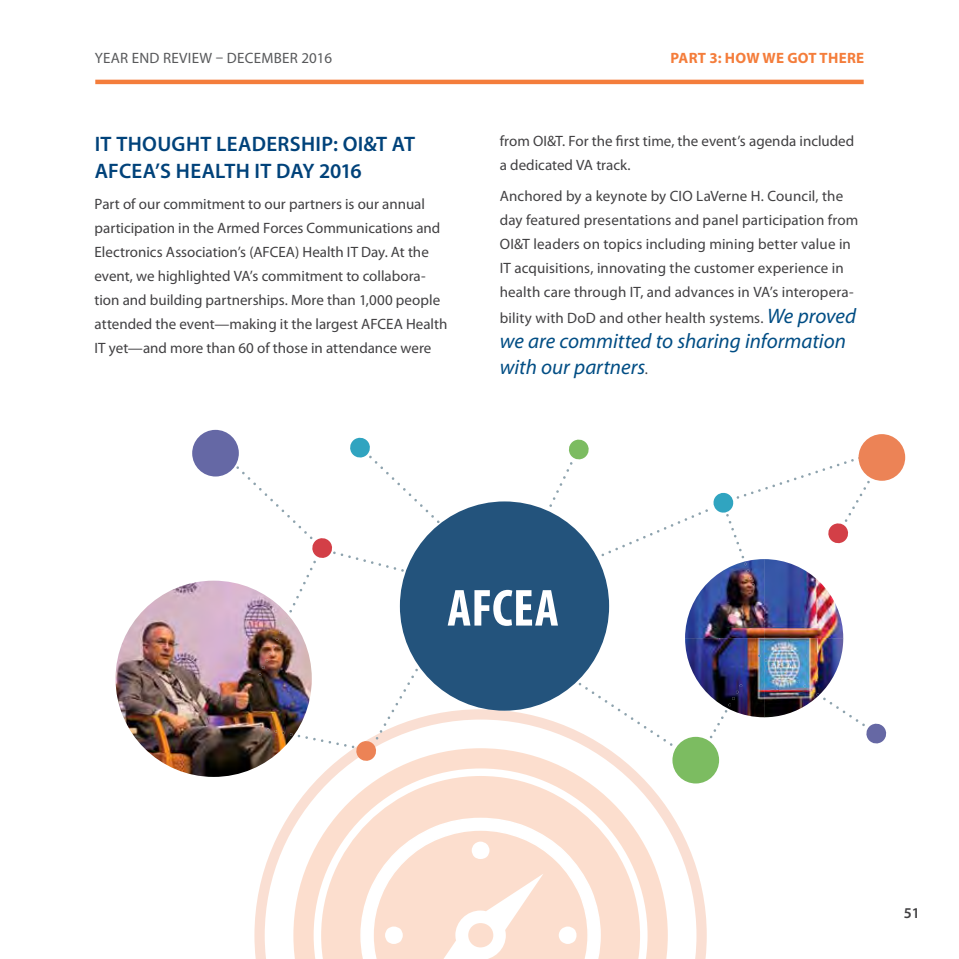
<style>
.page{position:relative;width:959px;height:959px;background:#fff}
.page>*{position:absolute;margin:0;border:0;box-sizing:border-box;transform-origin:0 0}
.t1{font:700 condensed 52.5px "Myriad Pro";letter-spacing:.005em;color:#fff}
.t2{font:italic 21px/25.5px "Myriad Pro";color:#004d84}
.t3{font:600 21px/27px "Myriad Pro";letter-spacing:.015em;color:#00427a}
.t4{font:15px/24px "Myriad Pro";letter-spacing:.005em;color:#414042}
.t5{font:15px "Myriad Pro";letter-spacing:.02em;color:#58595b}
.t6{font:700 15px "Myriad Pro";letter-spacing:.02em;color:#f47d3b}
.t7{font:600 15px "Myriad Pro";color:#414042}
.s1{font-style:italic;font-size:21px;color:#004d84}
.s2{font-style:normal;font-size:15px;color:#414042}
</style>
<div class="page">
<hr style="left:95px;top:80px;width:768px;height:4px;background:#f47d3b">
<svg style="left:254px;top:709px;width:452px;height:249px"></svg>
<svg style="left:265px;top:719px;width:431px;height:239px"></svg>
<svg style="left:313px;top:768px;width:334px;height:190px;fill:#fcdece"></svg>
<svg style="left:359px;top:817px;width:242px;height:141px"></svg>
<svg style="left:578px;top:683px;width:107px;height:71px"></svg>
<svg style="left:758px;top:710px;width:129px;height:34px"></svg>
<div style="left:192px;top:429px;width:47px;height:47px;background:#6568a5;border-radius:50%"></div>
<svg style="left:702px;top:717px;width:22px;height:32px"></svg>
<div style="left:858px;top:434px;width:47px;height:47px;background:#ec8356;border-radius:50%"></div>
<div style="left:672px;top:736px;width:47px;height:47px;background:#7cbc61;border-radius:50%"></div>
<svg style="left:531px;top:438px;width:353px;height:145px"></svg>
<div style="left:400px;top:501px;width:209px;height:209px;background:#23537c;border-radius:50%"></div>
<svg style="left:219px;top:436px;width:243px;height:326px"></svg>
<img style="left:115px;top:580px;width:197px;height:197px">
<img style="left:267px;top:728px;width:25px;height:7px">
<img style="left:259px;top:617px;width:29px;height:58px">
<img style="left:685px;top:559px;width:158px;height:158px">
<img style="left:757px;top:654px;width:62px;height:42px">
<img style="left:728px;top:684px;width:14px;height:22px">
<img style="left:744px;top:562px;width:10px;height:24px">
<p class="t5" style="left:95px;top:49px;width:239px">YEAR END REVIEW – DECEMBER 2016</p>
<p class="t6" style="left:670px;top:49px;width:195px">PART 3: HOW WE GOT THERE</p>
<h3 class="t3" style="left:95px;top:130px;width:322px">IT THOUGHT LEADERSHIP: OI&amp;T AT<br>AFCEA’S HEALTH IT DAY 2016</h3>
<p class="t4" style="left:94px;top:191px;width:354px">Part of our commitment to our partners is our annual participation in the Armed Forces Communications and Electronics Association’s (AFCEA) Health IT Day. At the event, we highlighted VA’s commitment to collabora&shy;tion and building partnerships. More than 1,000 people attended the event—making it the largest AFCEA Health IT yet—and more than 60 of those in attendance were</p>
<p class="t4" style="left:500px;top:129px;width:356px">from OI&amp;T. For the first time, the event’s agenda included a dedicated VA track.</p>
<p class="t4" style="left:500px;top:184px;width:360px">Anchored by a keynote by CIO LaVerne H. Council, the day featured presentations and panel participation from OI&amp;T leaders on topics including mining better value in IT acquisitions, innovating the customer experience in health care through IT, and advances in VA’s interopera-</p>
<p class="t4" style="left:499px;top:305px;width:358px">bility with DoD and other health systems. <span class="s1">We proved</span></p>
<p class="t2" style="left:500px;top:328px;width:347px">we are committed to sharing information with our partners<span class="s2">.</span></p>
<p class="t1" style="left:447px;top:575px;width:113px">AFCEA</p>
<p class="t7" style="left:903px;top:903px;width:18px">51</p>
</div>
